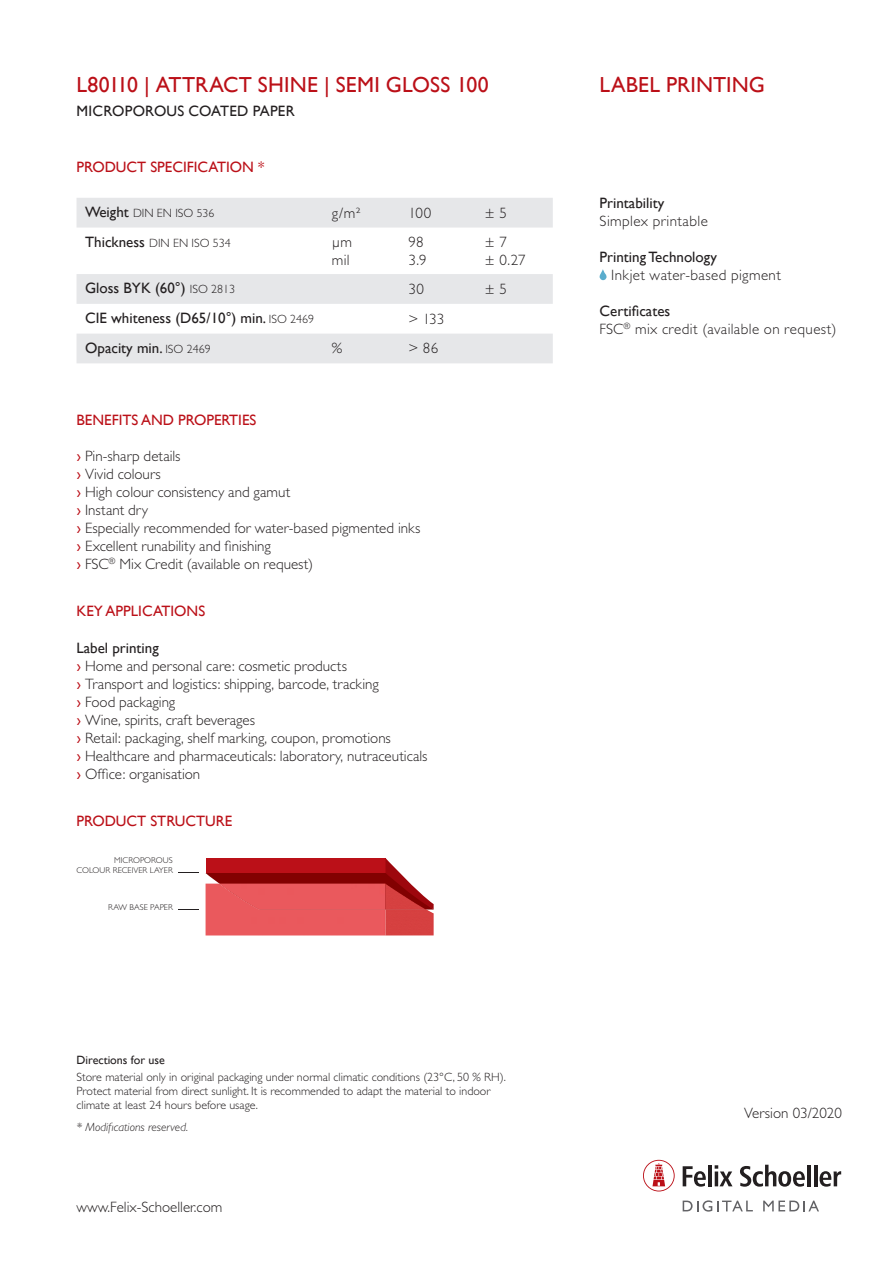
<style>
.page{position:relative;width:893px;height:1263px;background:#fff}
.page>*{position:absolute;margin:0;border:0;box-sizing:border-box;transform-origin:0 0}
.t1{font:21.75px "Gill Sans";letter-spacing:.01em;color:#bb1018}
.t2{font:300 15px/18px "Gill Sans";color:#231f20}
.t3{font:15px "Gill Sans";color:#231f20}
.t4{font:15px "Gill Sans";color:#bb1018}
.t5{font:300 15px/18px "Gill Sans";letter-spacing:.025em;color:#231f20}
.t6{font:300 15px "Gill Sans";letter-spacing:.03em;color:#231f20}
.t7{font:300 12px/14.4px "Gill Sans";color:#231f20}
.t8{font:italic 300 12px "Gill Sans";color:#231f20}
.t9{font:12px "Gill Sans";color:#231f20}
.t10{font:300 8.4px/10.1px "Gill Sans";letter-spacing:.005em;color:#231f20;text-align:right}
.s1{font-weight:400;font-size:15px}
.s2{font-size:11.7px}
.s3{font-weight:300;font-size:12px}
.s4{font-weight:400;color:#bb1018}
.s5{font-weight:400}
</style>
<div class="page">
<svg style="left:600px;top:269px;width:7px;height:11px"></svg>
<svg style="left:77px;top:198px;width:476px;height:165px;fill:#e6e7e9"></svg>
<svg style="left:206px;top:858px;width:228px;height:51px"></svg>
<div style="left:206px;top:883px;width:180px;height:52px;background:#ea595d"></div>
<div style="left:219px;top:883px;width:208px;height:26px;background:#ea595d"></div>
<img style="left:386px;top:909px;width:48px;height:26px">
<img style="left:386px;top:884px;width:41px;height:25px">
<svg style="left:178px;top:909px;width:21px;height:1px"></svg>
<svg style="left:178px;top:872px;width:21px;height:1px"></svg>
<svg style="left:643px;top:1160px;width:32px;height:31px"></svg>
<svg style="left:683px;top:1200px;width:70px;height:11px"></svg>
<svg style="left:763px;top:1200px;width:56px;height:11px"></svg>
<svg style="left:683px;top:1166px;width:23px;height:21px"></svg>
<hr style="left:708px;top:1165px;width:4px;height:21px;background:#231f20">
<svg style="left:715px;top:1165px;width:17px;height:21px"></svg>
<svg style="left:740px;top:1165px;width:65px;height:22px"></svg>
<hr style="left:807px;top:1165px;width:4px;height:21px;background:#231f20">
<hr style="left:814px;top:1165px;width:3px;height:21px;background:#231f20">
<svg style="left:819px;top:1171px;width:22px;height:16px"></svg>
<h1 class="t1" style="left:77px;top:72px;width:414px">L80110 | ATTRACT SHINE | SEMI GLOSS 100</h1>
<h1 class="t1" style="left:600px;top:72px;width:167px">LABEL PRINTING</h1>
<p class="t3" style="left:77px;top:102px;width:220px">MICROPOROUS COATED PAPER</p>
<p class="t4" style="left:77px;top:158px;width:189px">PRODUCT SPECIFICATION *</p>
<p class="t7" style="left:85px;top:206px;width:131px"><span class="s1">Weight</span> DIN EN ISO <span class="s2">536</span></p>
<p class="t2" style="left:332px;top:204px;width:30px">g/m²</p>
<p class="t2" style="left:408px;top:204px;width:25px">100</p>
<p class="t2" style="left:485px;top:204px;width:24px">± 5</p>
<p class="t7" style="left:85px;top:235px;width:147px"><span class="s1">Thickness</span> DIN EN ISO 534</p>
<p class="t2" style="left:332px;top:234px;width:22px">μm mil</p>
<p class="t2" style="left:408px;top:234px;width:20px">98<br>3.9</p>
<p class="t2" style="left:485px;top:234px;width:42px">± 7<br>± 0.27</p>
<p class="t3" style="left:85px;top:279px;width:152px">Gloss BYK (60°) <span class="s3">ISO 2813</span></p>
<p class="t2" style="left:408px;top:280px;width:17px">30</p>
<p class="t2" style="left:485px;top:280px;width:24px">± 5</p>
<p class="t3" style="left:85px;top:309px;width:231px">CIE whiteness (D65/10°) min. <span class="s3">ISO 2469</span></p>
<p class="t2" style="left:408px;top:310px;width:37px">&gt; 133</p>
<p class="t3" style="left:85px;top:339px;width:127px">Opacity min. <span class="s3">ISO 2469</span></p>
<p class="t2" style="left:332px;top:340px;width:12px">%</p>
<p class="t2" style="left:408px;top:340px;width:31px">&gt; 86</p>
<p class="t4" style="left:77px;top:411px;width:181px">BENEFITS AND PROPERTIES</p>
<p class="t2" style="left:77px;top:447px;width:345px"><span class="s4">›</span> Pin-sharp details<br><span class="s4">›</span> Vivid colours<br><span class="s4">›</span> High colour consistency and gamut<br><span class="s4">›</span> Instant dry<br><span class="s4">›</span> Especially recommended for water-based pigmented inks <span class="s4">›</span> Excellent runability and finishing<br><span class="s4">›</span> FSC<sup>®</sup> Mix Credit (available on request)</p>
<p class="t4" style="left:77px;top:602px;width:130px">KEY APPLICATIONS</p>
<p class="t2" style="left:77px;top:639px;width:352px"><span class="s5">Label printing<br></span><span class="s4">›</span> Home and personal care: cosmetic products<br><span class="s4">›</span> Transport and logistics: shipping, barcode, tracking<br><span class="s4">›</span> Food packaging<br><span class="s4">›</span> Wine, spirits, craft beverages<br><span class="s4">›</span> Retail: packaging, shelf marking, coupon, promotions<br><span class="s4">›</span> Healthcare and pharmaceuticals: laboratory, nutraceuticals <span class="s4">›</span> Office: organisation</p>
<p class="t4" style="left:77px;top:813px;width:157px">PRODUCT STRUCTURE</p>
<p class="t10" style="left:77px;top:855px;width:98px">MICROPOROUS<br>COLOUR RECEIVER LAYER</p>
<p class="t10" style="left:108px;top:902px;width:66px">RAW BASE PAPER</p>
<p class="t9" style="left:77px;top:1053px;width:90px">Directions for use</p>
<p class="t7" style="left:77px;top:1069px;width:431px">Store material only in original packaging under normal climatic conditions (23°C, 50 % RH).<br>Protect material from direct sunlight. It is recommended to adapt the material to indoor climate at least 24 hours before usage.</p>
<p class="t8" style="left:77px;top:1120px;width:113px">* Modifications reserved.</p>
<p class="t2" style="left:77px;top:1198px;width:147px">www.Felix-Schoeller.com</p>
<p class="t3" style="left:600px;top:194px;width:66px">Printability</p>
<p class="t5" style="left:600px;top:212px;width:110px">Simplex printable</p>
<p class="t3" style="left:600px;top:248px;width:119px">Printing Technology</p>
<p class="t6" style="left:611px;top:267px;width:171px">Inkjet water-based pigment</p>
<p class="t5" style="left:600px;top:302px;width:238px"><span class="s5">Certificates<br></span>FSC<sup>®</sup> mix credit (available on request)</p>
<p class="t2" style="left:744px;top:1104px;width:99px">Version 03/2020</p>
</div>
